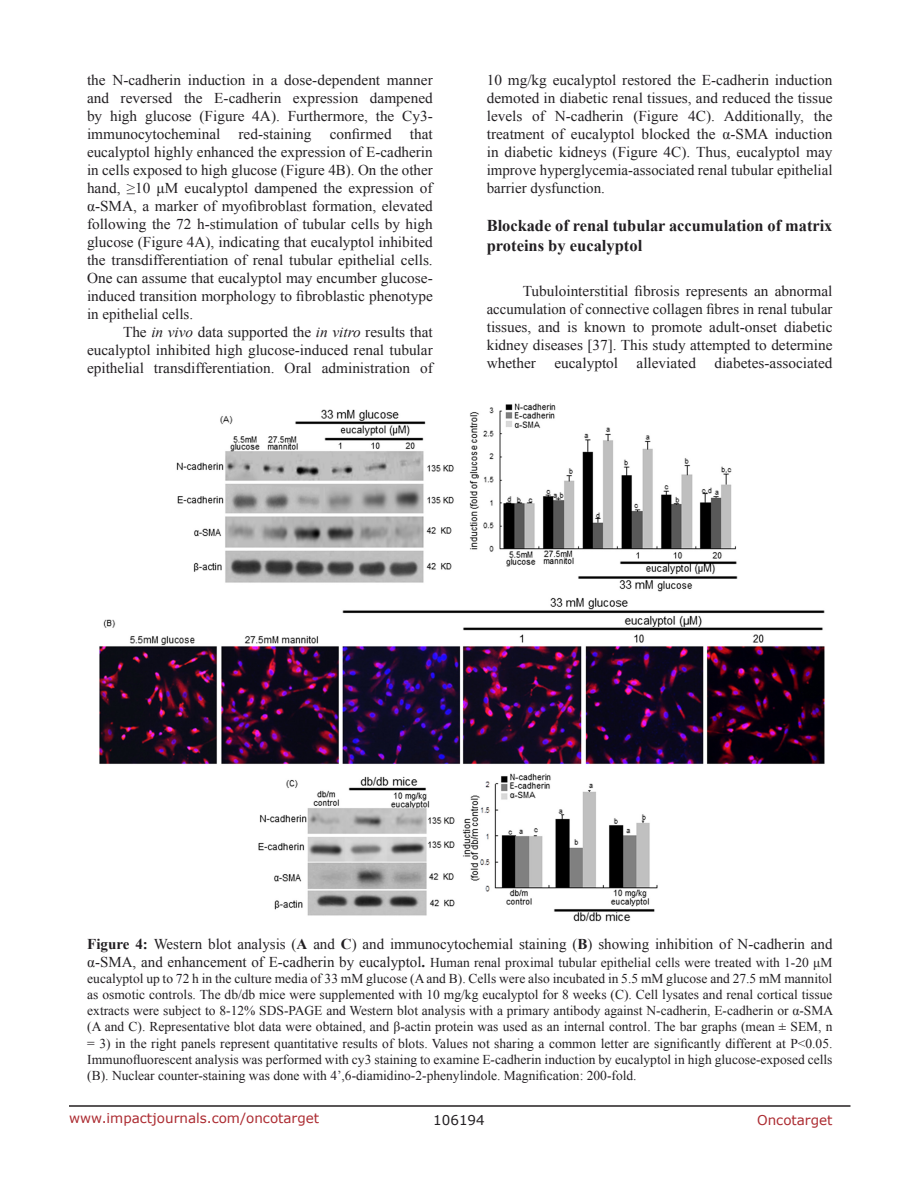
<style>
.page{position:relative;width:918px;height:1188px;background:#fff}
.page>*{position:absolute;margin:0;border:0;box-sizing:border-box;transform-origin:0 0}
.SubHeading{font:700 16.5px/19.8px "Times New Roman";color:#221f22}
.BodyText{font:15px/18px "Times New Roman";color:#221f22;text-align:justify}
.FigureText{font:15px "Times New Roman";color:#221f22}
.FigureText-2{font:13.5px/16.2px "Times New Roman";color:#221f22;text-align:justify}
.t1{font:13.5px "Verdana";color:#ac2b31}
.t2{font:13.5px "Verdana";color:#221f22}
.s1{font-style:italic}
.s2{font-weight:700}
.s3{font-size:15px}
.s4{font-weight:700;font-size:15px}
</style>
<div class="page">
<hr style="left:69px;top:1105px;width:781px;height:2px;background:#231f20">
<img style="left:99px;top:403px;width:726px;height:519px">
<p class="BodyText" style="left:87px;top:71px;width:347px">the N-cadherin induction in a dose-dependent manner and reversed the E-cadherin expression dampened by high glucose (Figure 4A). Furthermore, the Cy3- immunocytocheminal red-staining confirmed that eucalyptol highly enhanced the expression of E-cadherin in cells exposed to high glucose (Figure 4B). On the other hand, ≥10 μM eucalyptol dampened the expression of α-SMA, a marker of myofibroblast formation, elevated following the 72 h-stimulation of tubular cells by high glucose (Figure 4A), indicating that eucalyptol inhibited the transdifferentiation of renal tubular epithelial cells.<br>One can assume that eucalyptol may encumber glucose&shy;induced transition morphology to fibroblastic phenotype in epithelial cells.</p>
<p class="BodyText" style="left:87px;top:323px;width:347px;text-indent:36px">The <span class="s1">in vivo</span> data supported the <span class="s1">in vitro</span> results that eucalyptol inhibited high glucose-induced renal tubular epithelial transdifferentiation. Oral administration of</p>
<p class="BodyText" style="left:487px;top:71px;width:347px">10 mg/kg eucalyptol restored the E-cadherin induction demoted in diabetic renal tissues, and reduced the tissue levels of N-cadherin (Figure 4C). Additionally, the treatment of eucalyptol blocked the α-SMA induction in diabetic kidneys (Figure 4C). Thus, eucalyptol may improve hyperglycemia-associated renal tubular epithelial barrier dysfunction.</p>
<p class="SubHeading" style="left:487px;top:215px;width:347px">Blockade of renal tubular accumulation of matrix proteins by eucalyptol</p>
<p class="BodyText" style="left:487px;top:282px;width:347px;text-indent:36px">Tubulointerstitial fibrosis represents an abnormal accumulation of connective collagen fibres in renal tubular tissues, and is known to promote adult-onset diabetic kidney diseases [37]. This study attempted to determine whether eucalyptol alleviated diabetes-associated</p>
<p class="FigureText" style="left:87px;top:933px;width:747px"><span class="s2">Figure 4:</span> Western blot analysis (<span class="s2">A</span> and <span class="s2">C</span>) and immunocytochemial staining (<span class="s2">B</span>) showing inhibition of N-cadherin and</p>
<p class="FigureText-2" style="left:87px;top:954px;width:747px"><span class="s3">α-SMA, and enhancement of E-cadherin by eucalyptol</span><span class="s4">.</span> Human renal proximal tubular epithelial cells were treated with 1-20 μM eucalyptol up to 72 h in the culture media of 33 mM glucose (A and B). Cells were also incubated in 5.5 mM glucose and 27.5 mM mannitol as osmotic controls. The db/db mice were supplemented with 10 mg/kg eucalyptol for 8 weeks (C). Cell lysates and renal cortical tissue extracts were subject to 8-12% SDS-PAGE and Western blot analysis with a primary antibody against N-cadherin, E-cadherin or α-SMA (A and C). Representative blot data were obtained, and β-actin protein was used as an internal control. The bar graphs (mean ± SEM, n = 3) in the right panels represent quantitative results of blots. Values not sharing a common letter are significantly different at P&lt;0.05.<br>Immunofluorescent analysis was performed with cy3 staining to examine E-cadherin induction by eucalyptol in high glucose-exposed cells (B). Nuclear counter-staining was done with 4’,6-diamidino-2-phenylindole. Magnification: 200-fold.</p>
<p class="t1" style="left:69px;top:1109px;width:252px">www.impactjournals.com/oncotarget</p>
<p class="t2" style="left:433px;top:1111px;width:53px">106194</p>
<p class="t1" style="left:757px;top:1111px;width:77px">Oncotarget</p>
</div>
